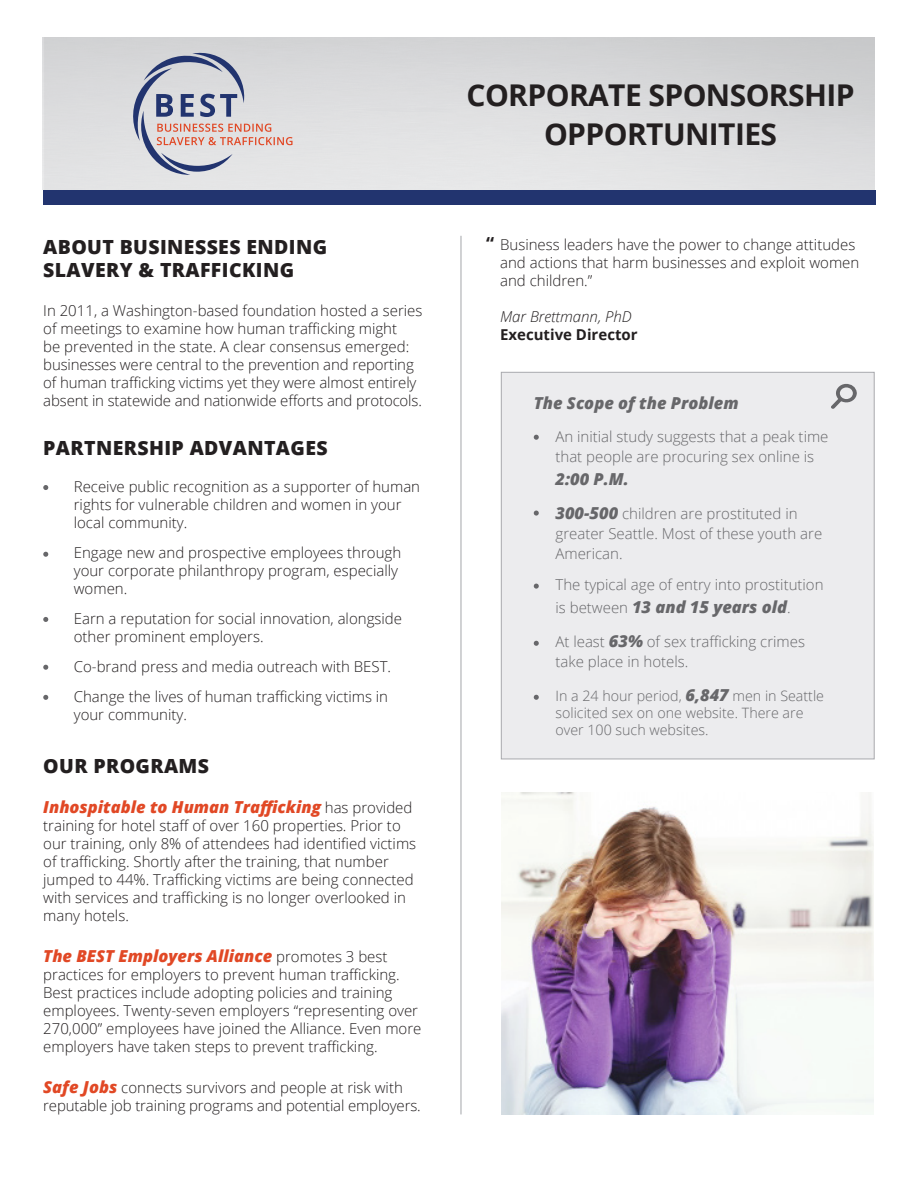
<style>
.page{position:relative;width:918px;height:1188px;background:#fff}
.page>*{position:absolute;margin:0;border:0;box-sizing:border-box;transform-origin:0 0}
.t1{font:700 30px "Open Sans";letter-spacing:-.02em;color:#231f20}
.t2{font:800 19.5px "Open Sans";letter-spacing:.02em;color:#231f20}
.t3{font:700 18px "Open Sans";color:#231f20}
.t4{font:italic 800 16.5px "Open Sans";color:#e14825}
.t5{font:italic 800 16.5px "Open Sans";color:#67676a}
.t6{font:300 15px/18px "Open Sans";color:#231f20}
.t7{font:300 15px/20.1px "Open Sans";color:#67676a}
.t8{font:700 15px "Open Sans";color:#231f20}
.t9{font:italic 300 15px "Open Sans";color:#231f20}
.t10{font:300 14.25px/17.1px "Open Sans";color:#67676a}
.s1{font-weight:300;font-style:normal;font-size:15px;color:#231f20}
.s2{font-weight:800;font-style:italic;font-size:16.5px;color:#e14825}
.s3{font-weight:800;font-style:italic;font-size:16.5px}
.s4{font-weight:300;font-style:normal;font-size:15px}
</style>
<div class="page">
<svg style="left:131px;top:51px;width:162px;height:124px;background:#c5c2c9"></svg>
<div style="left:43px;top:190px;width:833px;height:14px;background:#22346f"></div>
<hr style="left:460px;top:236px;width:2px;height:878px;background:#aeafb3">
<div style="left:501px;top:372px;width:374px;height:387px;background:#ececee;border:1px solid #a8a9ad"></div>
<svg style="left:534px;top:435px;width:5px;height:5px"></svg>
<svg style="left:534px;top:584px;width:5px;height:5px"></svg>
<svg style="left:534px;top:511px;width:5px;height:5px"></svg>
<svg style="left:534px;top:641px;width:5px;height:5px"></svg>
<svg style="left:534px;top:695px;width:5px;height:5px"></svg>
<svg style="left:831px;top:384px;width:26px;height:25px"></svg>
<img style="left:502px;top:792px;width:372px;height:322px">
<svg style="left:43px;top:485px;width:5px;height:5px"></svg>
<svg style="left:43px;top:617px;width:5px;height:5px"></svg>
<svg style="left:43px;top:552px;width:5px;height:5px"></svg>
<svg style="left:43px;top:665px;width:5px;height:5px"></svg>
<svg style="left:43px;top:695px;width:5px;height:5px"></svg>
<p class="t2" style="left:43px;top:232px;width:285px">ABOUT BUSINESSES ENDING</p>
<p class="t2" style="left:43px;top:255px;width:252px">SLAVERY &amp; TRAFFICKING</p>
<p class="t6" style="left:43px;top:301px;width:381px">In 2011, a Washington-based foundation hosted a series of meetings to examine how human trafficking might<br>be prevented in the state. A clear consensus emerged: businesses were central to the prevention and reporting of human trafficking victims yet they were almost entirely absent in statewide and nationwide efforts and protocols.</p>
<p class="t2" style="left:43px;top:433px;width:286px">PARTNERSHIP ADVANTAGES</p>
<p class="t6" style="left:74px;top:478px;width:348px">Receive public recognition as a supporter of human rights for vulnerable children and women in your local community.</p>
<p class="t6" style="left:74px;top:544px;width:329px">Engage new and prospective employees through your corporate philanthropy program, especially women.</p>
<p class="t6" style="left:74px;top:610px;width:330px">Earn a reputation for social innovation, alongside other prominent employers.</p>
<p class="t6" style="left:74px;top:658px;width:319px">Co-brand press and media outreach with BEST.</p>
<p class="t6" style="left:74px;top:688px;width:316px">Change the lives of human trafficking victims in</p>
<p class="t6" style="left:74px;top:706px;width:115px">your community.</p>
<p class="t2" style="left:43px;top:751px;width:167px">OUR PROGRAMS</p>
<p class="t4" style="left:43px;top:795px;width:371px">Inhospitable to Human Trafficking <span class="s1">has provided</span></p>
<p class="t6" style="left:43px;top:817px;width:375px">training for hotel staff of over 160 properties. Prior to our training, only 8% of attendees had identified victims of trafficking. Shortly after the training, that number jumped to 44%. Trafficking victims are being connected with services and trafficking is no longer overlooked in many hotels.</p>
<p class="t4" style="left:43px;top:944px;width:346px">The BEST Employers Alliance <span class="s1">promotes 3 best</span></p>
<p class="t6" style="left:43px;top:965px;width:380px">practices for employers to prevent human trafficking.<br>Best practices include adopting policies and training employees. Twenty-seven employers “representing over 270,000” employees have joined the Alliance. Even more employers have taken steps to prevent trafficking.</p>
<p class="t6" style="left:43px;top:1078px;width:379px"><span class="s2">Safe Jobs</span> connects survivors and people at risk with reputable job training programs and potential employers.</p>
<p class="t1" style="left:467px;top:74px;width:390px">CORPORATE SPONSORSHIP</p>
<p class="t1" style="left:544px;top:113px;width:235px">OPPORTUNITIES</p>
<p class="t3" style="left:486px;top:230px;width:10px">“</p>
<p class="t6" style="left:500px;top:235px;width:361px">Business leaders have the power to change attitudes and actions that harm businesses and exploit women and children.”</p>
<p class="t9" style="left:500px;top:307px;width:133px">Mar Brettmann, PhD</p>
<p class="t8" style="left:500px;top:324px;width:139px">Executive Director</p>
<p class="t5" style="left:534px;top:390px;width:206px">The Scope of the Problem</p>
<p class="t7" style="left:555px;top:426px;width:275px">An initial study suggests that a peak time that people are procuring sex online is</p>
<p class="t5" style="left:555px;top:467px;width:75px">2:00 P.M.</p>
<p class="t7" style="left:555px;top:503px;width:268px"><span class="s3">300-500</span> children are prostituted in greater Seattle. Most of these youth are<br>American.</p>
<p class="t7" style="left:555px;top:575px;width:270px">The typical age of entry into prostitution</p>
<p class="t5" style="left:555px;top:595px;width:237px"><span class="s4">is between</span> 13 and 15 years old<span class="s4">.</span></p>
<p class="t7" style="left:555px;top:631px;width:251px">At least <span class="s3">63%</span> of sex trafficking crimes take place in hotels.</p>
<p class="t10" style="left:555px;top:687px;width:270px">In a 24 hour period, <span class="s3">6,847</span> men in Seattle solicited sex on one website. There are over 100 such websites.</p>
</div>
